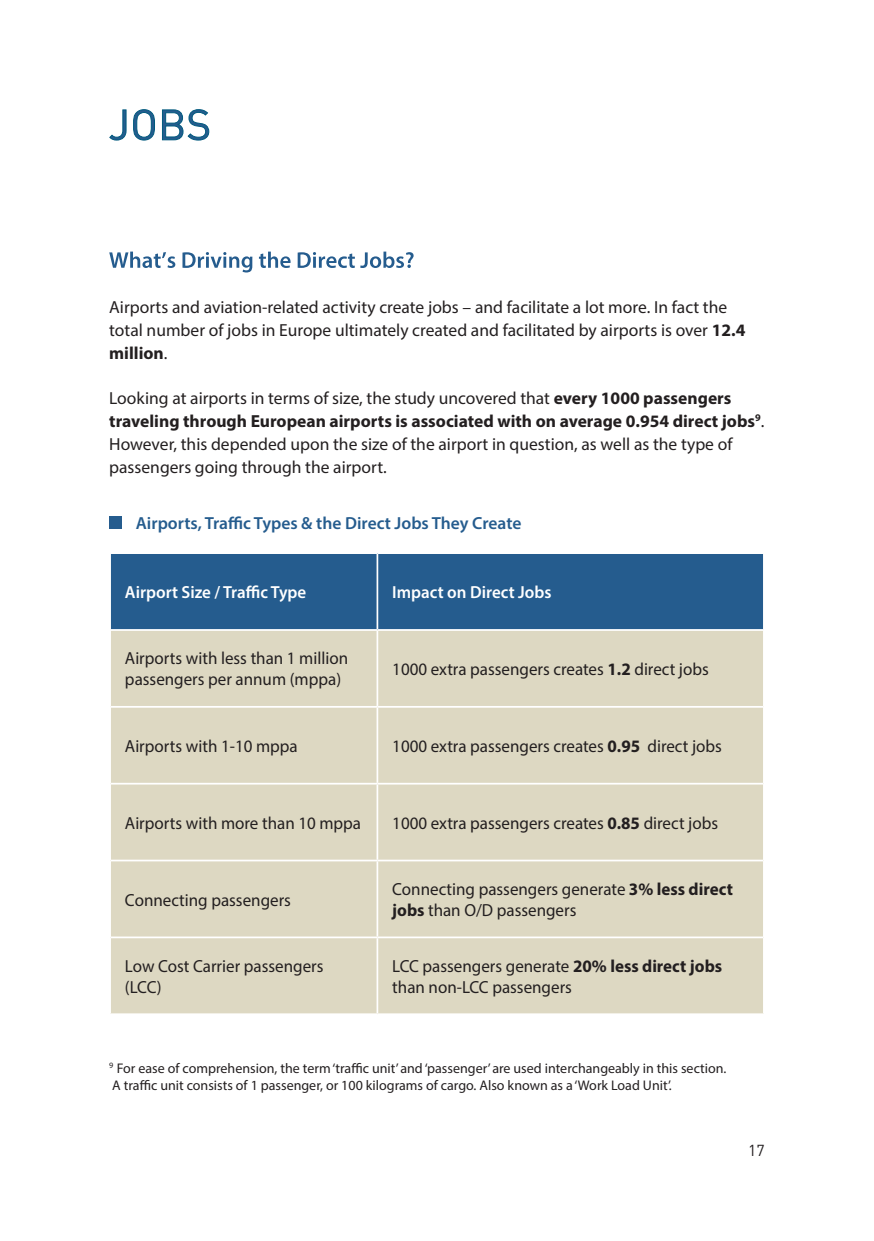
<style>
.page{position:relative;width:874px;height:1241px;background:#fff}
.page>*{position:absolute;margin:0;border:0;box-sizing:border-box;transform-origin:0 0}
.t1{font:17.5px/22.8px "Myriad Pro";color:#231f20}
.t2{font:600 17.5px "Myriad Pro";color:#255c8e}
.t3{font:600 17.5px "Myriad Pro";color:#fff}
.t4{font:15.75px "DINOT";color:#231f20}
.t5{font:14px/16.8px "Myriad Pro";color:#231f20}
.s1{font-weight:700}
</style>
<div class="page">
<svg style="left:109px;top:109px;width:100px;height:32px"></svg>
<div style="left:111px;top:554px;width:651px;height:75px;background:#255c8e"></div>
<div style="left:111px;top:631px;width:651px;height:382px;background:#ddd8c2"></div>
<hr style="left:111px;top:705px;width:266px;height:2px;background:#fff">
<hr style="left:377px;top:705px;width:385px;height:2px;background:#fff">
<hr style="left:111px;top:782px;width:266px;height:2px;background:#fff">
<hr style="left:377px;top:782px;width:385px;height:2px;background:#fff">
<hr style="left:111px;top:859px;width:266px;height:2px;background:#fff">
<hr style="left:377px;top:859px;width:385px;height:2px;background:#fff">
<hr style="left:111px;top:936px;width:266px;height:2px;background:#fff">
<hr style="left:377px;top:936px;width:385px;height:2px;background:#fff">
<hr style="left:376px;top:554px;width:2px;height:75px;background:#fff">
<hr style="left:376px;top:630px;width:2px;height:75px;background:#fff">
<hr style="left:376px;top:707px;width:2px;height:75px;background:#fff">
<hr style="left:376px;top:784px;width:2px;height:75px;background:#fff">
<hr style="left:376px;top:861px;width:2px;height:75px;background:#fff">
<hr style="left:376px;top:938px;width:2px;height:75px;background:#fff">
<div style="left:109px;top:516px;width:12px;height:12px;background:#255c8e"></div>
<svg style="left:109px;top:251px;width:304px;height:21px"></svg>
<p class="t1" style="left:109px;top:296px;width:637px">Airports and aviation-related activity create jobs – and facilitate a lot more. In fact the total number of jobs in Europe ultimately created and facilitated by airports is over <span class="s1">12.4 million</span>.</p>
<p class="t1" style="left:109px;top:387px;width:656px">Looking at airports in terms of size, the study uncovered that <span class="s1">every 1000 passengers traveling through European airports is associated with on average 0.954 direct jobs</span><sup>9</sup>.<br>However, this depended upon the size of the airport in question, as well as the type of passengers going through the airport.</p>
<p class="t2" style="left:136px;top:511px;width:387px">Airports, Traffic Types &amp; the Direct Jobs They Create</p>
<p class="t3" style="left:125px;top:581px;width:183px">Airport Size / Traffic Type</p>
<p class="t3" style="left:392px;top:581px;width:160px">Impact on Direct Jobs</p>
<p class="t1" style="left:125px;top:647px;width:224px;line-height:21px">Airports with less than 1 million passengers per annum (mppa)</p>
<p class="t1" style="left:392px;top:657px;width:318px">1000 extra passengers creates <span class="s1">1.2</span> direct jobs</p>
<p class="t1" style="left:125px;top:734px;width:174px">Airports with 1-10 mppa</p>
<p class="t1" style="left:392px;top:734px;width:331px">1000 extra passengers creates <span class="s1">0.95</span> direct jobs</p>
<p class="t1" style="left:125px;top:811px;width:237px">Airports with more than 10 mppa</p>
<p class="t1" style="left:392px;top:811px;width:327px">1000 extra passengers creates <span class="s1">0.85</span> direct jobs</p>
<p class="t1" style="left:125px;top:887px;width:167px">Connecting passengers</p>
<p class="t1" style="left:392px;top:878px;width:342px;line-height:21px">Connecting passengers generate <span class="s1">3% less direct jobs</span> than O/D passengers</p>
<p class="t1" style="left:125px;top:955px;width:200px;line-height:21px">Low Cost Carrier passengers (LCC)</p>
<p class="t1" style="left:392px;top:955px;width:331px;line-height:21px">LCC passengers generate <span class="s1">20% less direct jobs </span>than non-LCC passengers</p>
<p class="t5" style="left:109px;top:1059px;width:618px"><sup>9</sup> For ease of comprehension, the term ‘traffic unit’ and ‘passenger’ are used interchangeably in this section.<br>A traffic unit consists of 1 passenger, or 100 kilograms of cargo. Also known as a ‘Work Load Unit’.</p>
<p class="t4" style="left:747px;top:1140px;width:18px">17</p>
</div>
